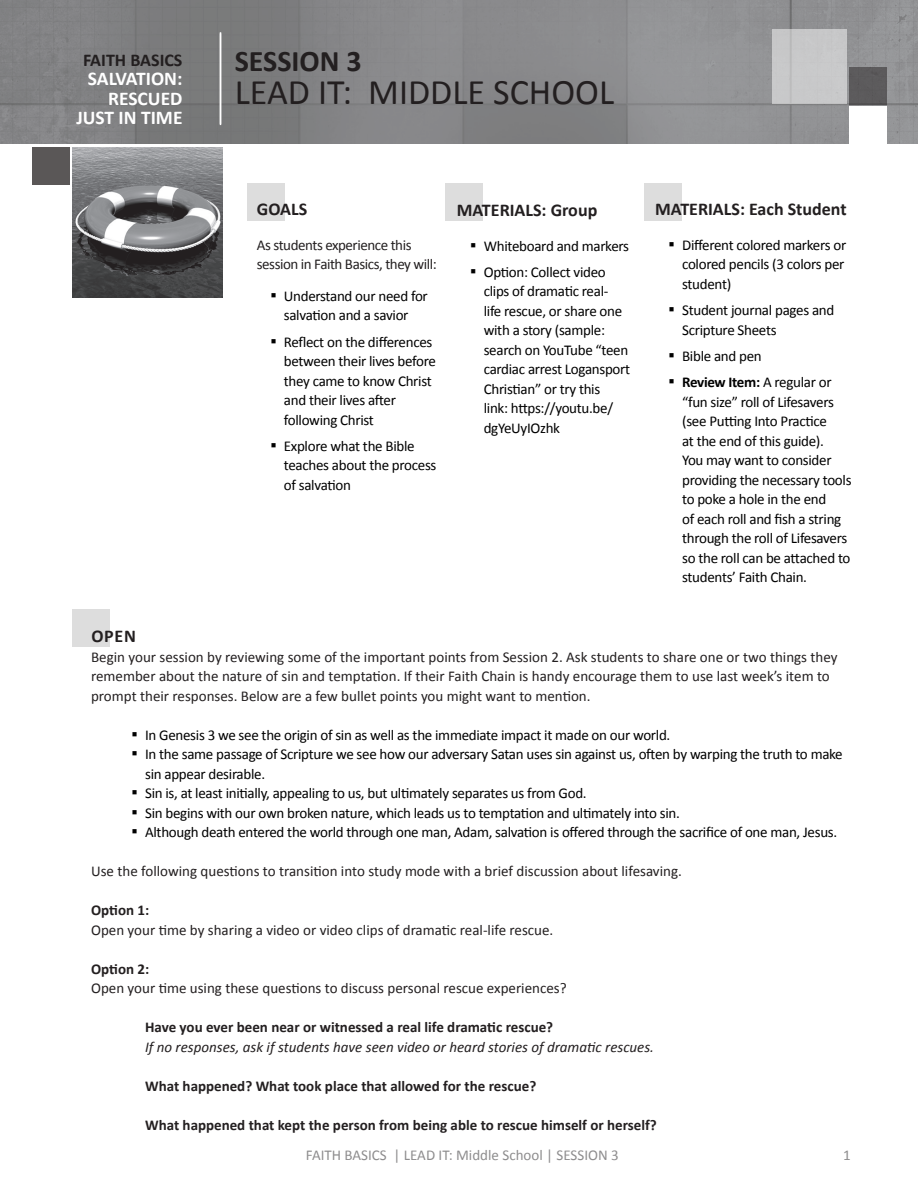
<style>
.page{position:relative;width:918px;height:1188px;background:#fff}
.page>*{position:absolute;margin:0;border:0;box-sizing:border-box;transform-origin:0 0}
.t1{font:36px "Calibri";color:#231f20}
.t2{font:700 30px "Calibri";color:#231f20}
.t3{font:700 19.5px "Calibri";color:#fff}
.t4{font:700 18px "Calibri";color:#231f20}
.t5{font:15px/19.5px "Calibri";letter-spacing:-.02em;color:#000}
.No_Spacing{font:15px/19.5px "Calibri";color:#231f20}
.No_Spacing-2{font:700 15px "Calibri";color:#231f20}
.No_Spacing-3{font:italic 15px "Calibri";color:#231f20}
.No_Spacing-4{font:15px/19.5px "Calibri";letter-spacing:-.03em;color:#231f20}
.t6{font:15px "Calibri";color:#8e8d8e}
.s1{font-size:18px}
.s2{font-weight:700}
</style>
<div class="page">
<div style="left:72px;top:609px;width:38px;height:38px;background:#ddd"></div>
<div style="left:446px;top:184px;width:37px;height:37px;background:#ddd"></div>
<div style="left:247px;top:184px;width:38px;height:37px;background:#ddd"></div>
<img style="left:0;top:0;width:918px;height:144px">
<div style="left:850px;top:107px;width:37px;height:37px;background:#fff"></div>
<hr style="left:220px;top:32px;width:1px;height:92px;background:#fff">
<div style="left:772px;top:29px;width:75px;height:75px;background:#c8c8c9"></div>
<div style="left:850px;top:67px;width:37px;height:37px;background:#5c5a5c"></div>
<div style="left:32px;top:147px;width:37px;height:37px;background:#5a5757"></div>
<div style="left:645px;top:183px;width:37px;height:37px;background:#ddd"></div>
<hr style="left:220px;top:33px;width:1px;height:92px;background:#fff">
<img style="left:73px;top:148px;width:150px;height:150px">
<p class="t4" style="left:83px;top:49px;width:101px">FAITH BASICS</p>
<p class="t3" style="left:88px;top:67px;width:96px">SALVATION:</p>
<p class="t3" style="left:108px;top:86px;width:76px">RESCUED</p>
<p class="t3" style="left:76px;top:106px;width:108px">JUST IN TIME</p>
<p class="t2" style="left:235px;top:42px;width:128px">SESSION 3</p>
<p class="t1" style="left:235px;top:70px;width:381px">LEAD IT: MIDDLE SCHOOL</p>
<p class="t4" style="left:257px;top:198px;width:52px">GOALS</p>
<p class="No_Spacing-4" style="left:257px;top:235px;width:181px">As students experience this session in Faith Basics, they will:</p>
<p class="t5" style="left:270px;top:286px;width:159px;text-align:center"><span class="s1">▪</span> Understand our need for salvation and a savior</p>
<p class="t5" style="left:284px;top:332px;width:154px;text-indent:-14px"><span class="s1">▪</span> Reflect on the differences between their lives before they came to know Christ and their lives after following Christ</p>
<p class="t5" style="left:284px;top:436px;width:154px;text-indent:-14px"><span class="s1">▪</span> Explore what the Bible teaches about the process of salvation</p>
<p class="t4" style="left:457px;top:199px;width:142px">MATERIALS: Group</p>
<p class="t5" style="left:470px;top:236px;width:160px"><span class="s1">▪</span> Whiteboard and markers</p>
<p class="t5" style="left:484px;top:262px;width:148px;text-indent:-14px"><span class="s1">▪</span> Option: Collect video clips of dramatic real-<br>life rescue, or share one with a story (sample: search on YouTube “teen cardiac arrest Logansport<br>Christian” or try this<br>link: https://youtu.be/ dgYeUyIOzhk</p>
<p class="t4" style="left:655px;top:198px;width:193px">MATERIALS: Each Student</p>
<p class="t5" style="left:682px;top:235px;width:166px;text-indent:-14px"><span class="s1">▪</span> Different colored markers or colored pencils (3 colors per student)</p>
<p class="t5" style="left:682px;top:300px;width:154px;text-indent:-14px"><span class="s1">▪</span> Student journal pages and<br>Scripture Sheets</p>
<p class="t5" style="left:669px;top:346px;width:95px"><span class="s1">▪</span> Bible and pen</p>
<p class="t5" style="left:682px;top:372px;width:171px;text-indent:-14px"><span class="s1">▪</span> <span class="s2">Review Item:</span> A regular or “fun size” roll of Lifesavers (see Putting Into Practice<br>at the end of this guide).<br>You may want to consider providing the necessary tools to poke a hole in the end<br>of each roll and fish a string through the roll of Lifesavers so the roll can be attached to students’ Faith Chain.</p>
<p class="t4" style="left:91px;top:625px;width:46px">OPEN</p>
<p class="No_Spacing" style="left:91px;top:647px;width:748px">Begin your session by reviewing some of the important points from Session 2. Ask students to share one or two things they remember about the nature of sin and temptation. If their Faith Chain is handy encourage them to use last week’s item to prompt their responses. Below are a few bullet points you might want to mention.</p>
<p class="t5" style="left:132px;top:725px;width:540px"><span class="s1">▪</span> In Genesis 3 we see the origin of sin as well as the immediate impact it made on our world.</p>
<p class="t5" style="left:145px;top:745px;width:699px;text-indent:-14px"><span class="s1">▪</span> In the same passage of Scripture we see how our adversary Satan uses sin against us, often by warping the truth to make sin appear desirable.</p>
<p class="t5" style="left:132px;top:784px;width:457px"><span class="s1">▪</span> Sin is, at least initially, appealing to us, but ultimately separates us from God.</p>
<p class="t5" style="left:132px;top:803px;width:550px"><span class="s1">▪</span> Sin begins with our own broken nature, which leads us to temptation and ultimately into sin.</p>
<p class="t5" style="left:132px;top:823px;width:707px"><span class="s1">▪</span> Although death entered the world through one man, Adam, salvation is offered through the sacrifice of one man, Jesus.</p>
<p class="No_Spacing" style="left:91px;top:862px;width:592px">Use the following questions to transition into study mode with a brief discussion about lifesaving.</p>
<p class="No_Spacing-2" style="left:91px;top:901px;width:60px">Option 1:</p>
<p class="No_Spacing" style="left:91px;top:920px;width:464px">Open your time by sharing a video or video clips of dramatic real-life rescue.</p>
<p class="No_Spacing-2" style="left:91px;top:959px;width:60px">Option 2:</p>
<p class="No_Spacing" style="left:91px;top:979px;width:477px">Open your time using these questions to discuss personal rescue experiences?</p>
<p class="No_Spacing-2" style="left:145px;top:1018px;width:410px">Have you ever been near or witnessed a real life dramatic rescue?</p>
<p class="No_Spacing-3" style="left:145px;top:1036px;width:510px">If no responses, ask if students have seen video or heard stories of dramatic rescues.</p>
<p class="No_Spacing-2" style="left:145px;top:1076px;width:393px">What happened? What took place that allowed for the rescue?</p>
<p class="No_Spacing-2" style="left:145px;top:1115px;width:513px">What happened that kept the person from being able to rescue himself or herself?</p>
<p class="t6" style="left:306px;top:1146px;width:314px">FAITH BASICS | LEAD IT: Middle School | SESSION 3</p>
<p class="t6" style="left:843px;top:1146px;width:9px">1</p>
</div>
